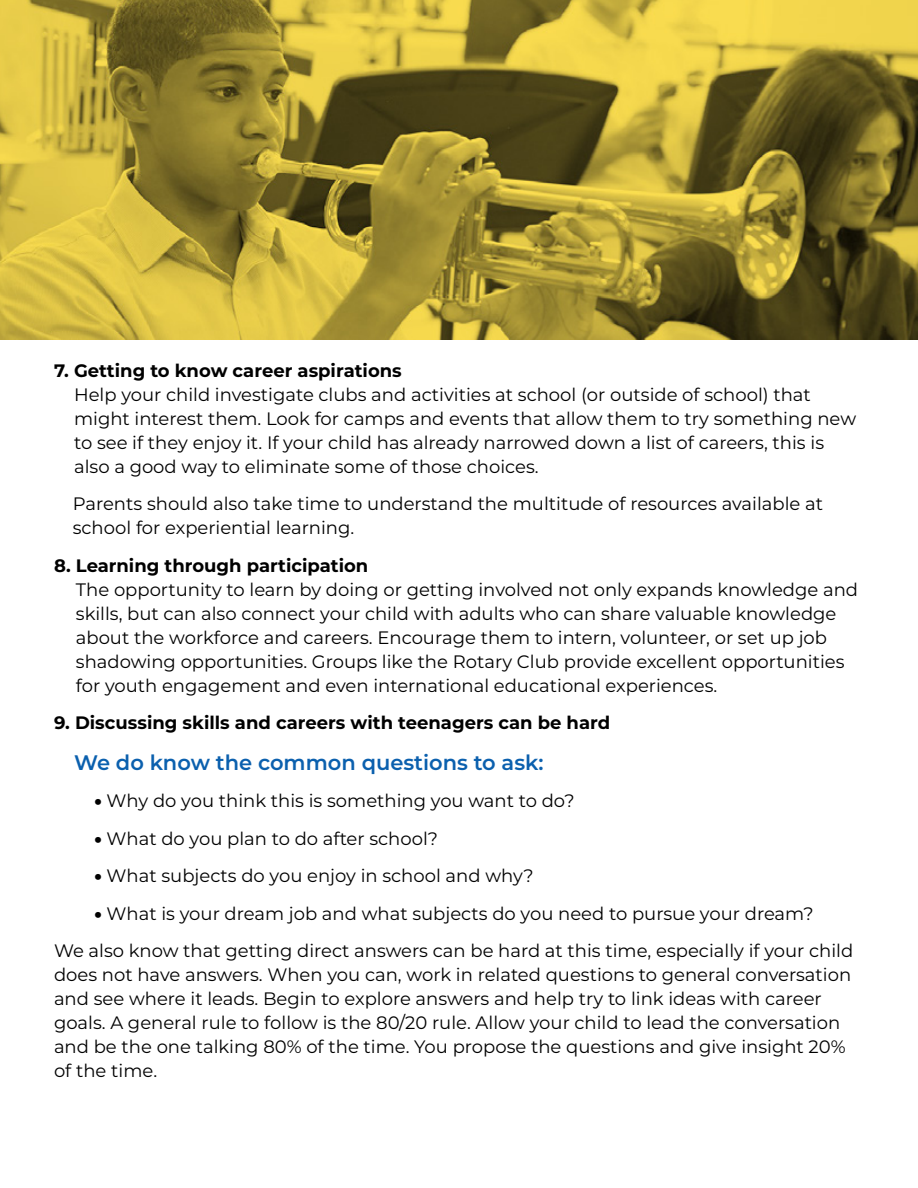
<style>
.page{position:relative;width:918px;height:1188px;background:#fff}
.page>*{position:absolute;margin:0;border:0;box-sizing:border-box;transform-origin:0 0}
.t1{font:600 21px "Montserrat";color:#0b60ae}
.t2{font:18px/24px "Montserrat";color:#000}
.t3{font:700 18px "Montserrat";color:#000}
.s1{font-weight:900}
</style>
<div class="page">
<img style="left:0;top:0;width:918px;height:339px">
<p class="t3" style="left:54px;top:357px;width:349px">7. Getting to know career aspirations</p>
<p class="t2" style="left:74px;top:382px;width:784px">Help your child investigate clubs and activities at school (or outside of school) that might interest them. Look for camps and events that allow them to try something new to see if they enjoy it. If your child has already narrowed down a list of careers, this is also a good way to eliminate some of those choices.</p>
<p class="t2" style="left:73px;top:491px;width:752px">Parents should also take time to understand the multitude of resources available at school for experiential learning.</p>
<p class="t3" style="left:54px;top:552px;width:316px">8. Learning through participation</p>
<p class="t2" style="left:76px;top:577px;width:784px">The opportunity to learn by doing or getting involved not only expands knowledge and skills, but can also connect your child with adults who can share valuable knowledge about the workforce and careers. Encourage them to intern, volunteer, or set up job shadowing opportunities. Groups like the Rotary Club provide excellent opportunities for youth engagement and even international educational experiences.</p>
<p class="t3" style="left:54px;top:710px;width:558px">9. Discussing skills and careers with teenagers can be hard</p>
<p class="t1" style="left:74px;top:747px;width:471px">We do know the common questions to ask:</p>
<p class="t2" style="left:94px;top:788px;width:482px"><span class="s1">•</span> Why do you think this is something you want to do?</p>
<p class="t2" style="left:94px;top:826px;width:345px"><span class="s1">•</span> What do you plan to do after school?</p>
<p class="t2" style="left:94px;top:863px;width:441px"><span class="s1">•</span> What subjects do you enjoy in school and why?</p>
<p class="t2" style="left:54px;top:894px;width:801px;line-height:37.5px;text-align:center"><span class="s1">•</span> What is your dream job and what subjects do you need to pursue your dream?<br>We also know that getting direct answers can be hard at this time, especially if your child</p>
<p class="t2" style="left:54px;top:962px;width:799px">does not have answers. When you can, work in related questions to general conversation and see where it leads. Begin to explore answers and help try to link ideas with career goals. A general rule to follow is the 80/20 rule. Allow your child to lead the conversation and be the one talking 80% of the time. You propose the questions and give insight 20% of the time.</p>
</div>
